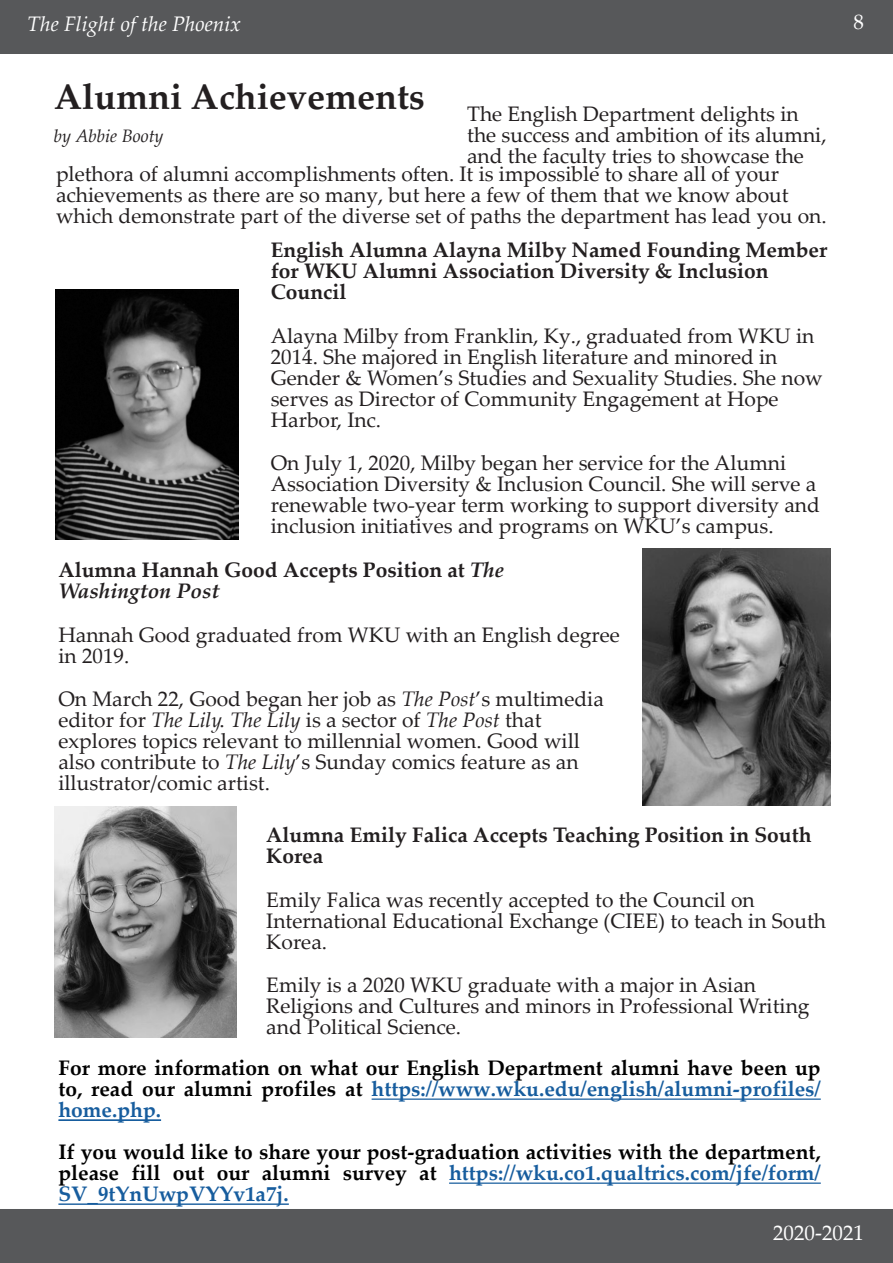
<style>
.page{position:relative;width:893px;height:1263px;background:#fff}
.page>*{position:absolute;margin:0;border:0;box-sizing:border-box;transform-origin:0 0}
.t1{font:700 36px "Palatino";color:#231f20}
.t2{font:21px/21px "Palatino Linotype";color:#231f20}
.t3{font:700 21px/21px "Palatino Linotype";color:#000;text-align:justify}
.t4{font:700 21px/21px "Palatino Linotype";color:#231f20}
.t5{font:italic 21px "Palatino";color:#fff}
.t6{font:21px "Palatino";color:#fff}
.t7{font:21px "Palatino Linotype";color:#fff}
.t8{font:italic 18px "Palatino";color:#231f20}
.s1{font-style:italic}
.s2{color:#175d9e}
</style>
<div class="page">
<div style="left:1px;top:1px;width:891px;height:52px;background:#57585a"></div>
<div style="left:0;top:0;width:893px;height:54px;border:2px solid #57585a"></div>
<div style="left:1px;top:1210px;width:891px;height:52px;background:#57585a"></div>
<div style="left:0;top:1209px;width:893px;height:54px;border:2px solid #57585a"></div>
<img style="left:55px;top:289px;width:183px;height:251px">
<img style="left:643px;top:549px;width:187px;height:256px">
<img style="left:54px;top:806px;width:183px;height:231px">
<hr style="left:372px;top:1098px;width:449px;height:2px;background:#175d9e">
<hr style="left:58px;top:1120px;width:103px;height:1px;background:#175d9e">
<hr style="left:449px;top:1182px;width:372px;height:2px;background:#175d9e">
<hr style="left:58px;top:1204px;width:231px;height:1px;background:#175d9e">
<p class="t5" style="left:27px;top:6px;width:215px">The Flight of the Phoenix</p>
<p class="t7" style="left:854px;top:7px;width:12px">8</p>
<p class="t1" style="left:54px;top:66px;width:372px">Alumni Achievements</p>
<p class="t2" style="left:467px;top:102px;width:361px">The English Department delights in the success and ambition of its alumni, and the faculty tries to showcase the</p>
<p class="t2" style="left:56px;top:163px;width:772px">plethora of alumni accomplishments often. It is impossible to share all of your achievements as there are so many, but here a few of them that we know about which demonstrate part of the diverse set of paths the department has lead you on.</p>
<p class="t8" style="left:54px;top:121px;width:111px">by Abbie Booty</p>
<p class="t4" style="left:271px;top:239px;width:558px">English Alumna Alayna Milby Named Founding Member for WKU Alumni Association Diversity &amp; Inclusion<br>Council</p>
<p class="t2" style="left:271px;top:324px;width:553px">Alayna Milby from Franklin, Ky., graduated from WKU in 2014. She majored in English literature and minored in Gender &amp; Women’s Studies and Sexuality Studies. She now serves as Director of Community Engagement at Hope Harbor, Inc.</p>
<p class="t2" style="left:271px;top:452px;width:551px">On July 1, 2020, Milby began her service for the Alumni Association Diversity &amp; Inclusion Council. She will serve a renewable two-year term working to support diversity and inclusion initiatives and programs on WKU’s campus.</p>
<p class="t4" style="left:58px;top:559px;width:447px">Alumna Hannah Good Accepts Position at <span class="s1">The<br>Washington Post</span></p>
<p class="t2" style="left:58px;top:623px;width:563px">Hannah Good graduated from WKU with an English degree in 2019.</p>
<p class="t2" style="left:58px;top:688px;width:547px">On March 22, Good began her job as <span class="s1">The Post</span>’s multimedia editor for <span class="s1">The Lily</span>. <span class="s1">The Lily</span> is a sector of <span class="s1">The Post</span> that explores topics relevant to millennial women. Good will also contribute to <span class="s1">The Lily</span>’s Sunday comics feature as an illustrator/comic artist.</p>
<p class="t4" style="left:266px;top:824px;width:547px">Alumna Emily Falica Accepts Teaching Position in South<br>Korea</p>
<p class="t2" style="left:266px;top:888px;width:561px">Emily Falica was recently accepted to the Council on<br>International Educational Exchange (CIEE) to teach in South<br>Korea.</p>
<p class="t2" style="left:266px;top:974px;width:545px">Emily is a 2020 WKU graduate with a major in Asian<br>Religions and Cultures and minors in Professional Writing and Political Science.</p>
<p class="t3" style="left:58px;top:1056px;width:764px">For more information on what our English Department alumni have been up to, read our alumni profiles at <span class="s2">https://www.wku.edu/english/alumni-profiles/ home.php.</span></p>
<p class="t3" style="left:58px;top:1140px;width:764px">If you would like to share your post-graduation activities with the department, please fill out our alumni survey at <span class="s2">https://wku.co1.qualtrics.com/jfe/form/ SV_9tYnUwpVYYv1a7j.</span></p>
<p class="t6" style="left:773px;top:1216px;width:92px">2020-2021</p>
</div>
